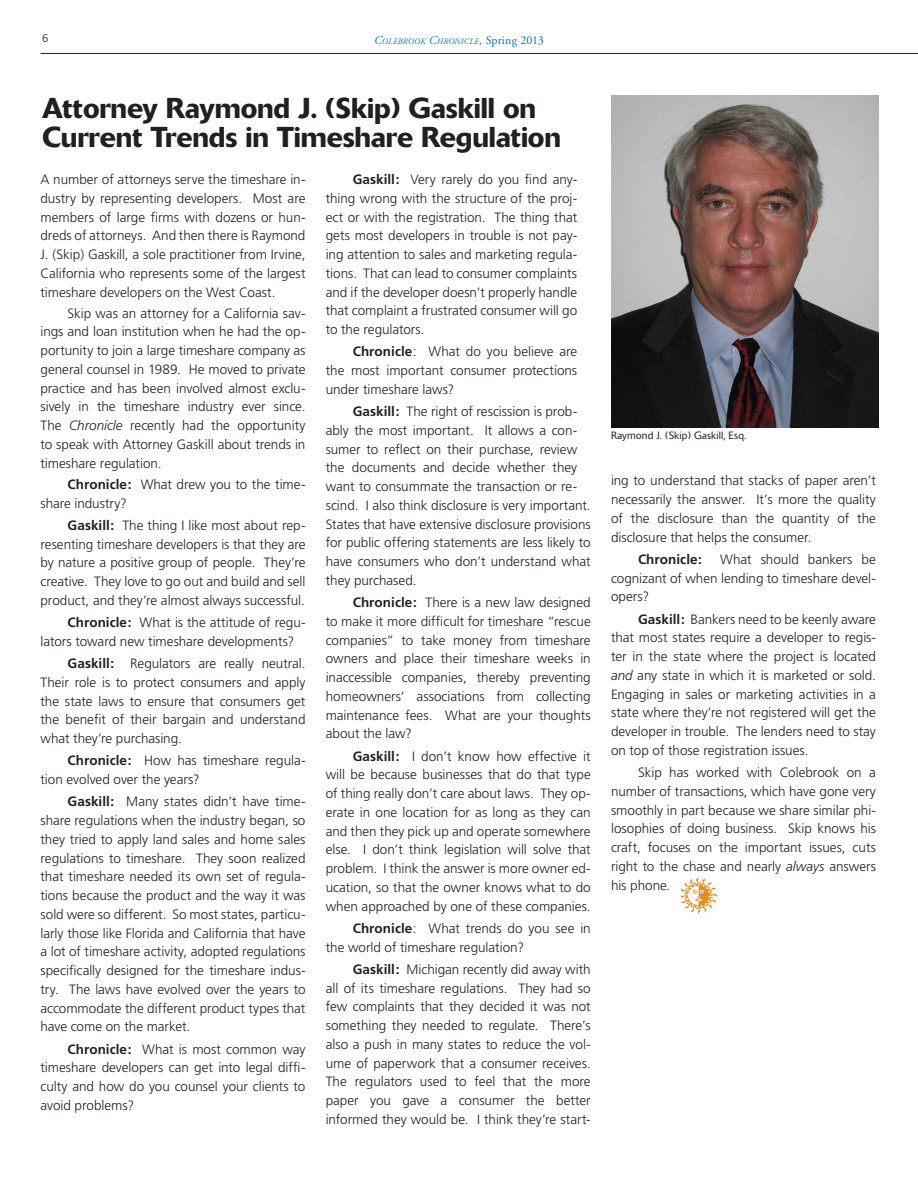
<style>
.page{position:relative;width:918px;height:1188px;background:#fff}
.page>*{position:absolute;margin:0;border:0;box-sizing:border-box;transform-origin:0 0}
.No_Spacing{font:500 28.5px/28.5px "Delta";letter-spacing:-.005em;color:#231f20}
.text__Para_Indent{font:300 13.5px/18.8px "Frutiger";letter-spacing:-.005em;color:#231f20;text-align:justify}
.text__Para_first{font:300 13.5px/18.8px "Frutiger";color:#231f20;text-align:justify}
.text__Para_Indent-2{font:700 13.5px "Frutiger";letter-spacing:.005em;color:#231f20}
.No_Spacing-2{font:300 11.25px "Frutiger";color:#231f20}
.t1{font:300 10.5px "Delta";letter-spacing:.02em;color:#231f20}
.t2{font:italic 8.4px "Adobe Garamond Pro";letter-spacing:.02em;color:#0073ae}
.s1{font-size:12px}
.s2{font-style:normal;font-size:12px}
.s3{font-style:italic}
.s4{font-weight:700}
</style>
<div class="page">
<img style="left:681px;top:877px;width:37px;height:36px">
<hr style="left:40px;top:53px;width:878px;height:1px;background:#231f20">
<img style="left:611px;top:96px;width:268px;height:332px">
<p class="No_Spacing-2" style="left:42px;top:32px;width:8px">6</p>
<p class="t2" style="left:374px;top:36px;width:171px"><span class="s1">C</span>OLEBROOK <span class="s1">C</span>HRONICLE<span class="s1">,</span> <span class="s2">Spring 2013</span></p>
<p class="No_Spacing" style="left:42px;top:94px;width:521px">Attorney Raymond J. (Skip) Gaskill on<br>Current Trends in Timeshare Regulation</p>
<p class="text__Para_first" style="left:40px;top:170px;width:267px">A number of attorneys serve the timeshare in&shy;dustry by representing developers. Most are members of large firms with dozens or hun&shy;dreds of attorneys. And then there is Raymond J. (Skip) Gaskill, a sole practitioner from Irvine, California who represents some of the largest timeshare developers on the West Coast.</p>
<p class="text__Para_Indent" style="left:40px;top:304px;width:267px;text-indent:27px">Skip was an attorney for a California sav&shy;ings and loan institution when he had the op&shy;portunity to join a large timeshare company as general counsel in 1989. He moved to private practice and has been involved almost exclu&shy;sively in the timeshare industry ever since.<br>The <span class="s3">Chronicle</span> recently had the opportunity to speak with Attorney Gaskill about trends in timeshare regulation.</p>
<p class="text__Para_Indent" style="left:40px;top:475px;width:267px;text-indent:27px"><span class="s4">Chronicle:</span> What drew you to the time&shy;share industry?</p>
<p class="text__Para_Indent" style="left:40px;top:516px;width:267px;text-indent:27px"><span class="s4">Gaskill:</span> The thing I like most about rep&shy;resenting timeshare developers is that they are by nature a positive group of people. They’re creative. They love to go out and build and sell product, and they’re almost always successful.</p>
<p class="text__Para_Indent" style="left:40px;top:613px;width:267px;text-indent:27px"><span class="s4">Chronicle:</span> What is the attitude of regu&shy;lators toward new timeshare developments?</p>
<p class="text__Para_Indent" style="left:40px;top:654px;width:267px;text-indent:27px"><span class="s4">Gaskill:</span> Regulators are really neutral.<br>Their role is to protect consumers and apply the state laws to ensure that consumers get the benefit of their bargain and understand what they’re purchasing.</p>
<p class="text__Para_Indent" style="left:40px;top:752px;width:267px;text-indent:27px"><span class="s4">Chronicle:</span> How has timeshare regula&shy;tion evolved over the years?</p>
<p class="text__Para_Indent" style="left:40px;top:793px;width:267px;text-indent:27px"><span class="s4">Gaskill:</span> Many states didn’t have time&shy;share regulations when the industry began, so they tried to apply land sales and home sales regulations to timeshare. They soon realized that timeshare needed its own set of regula&shy;tions because the product and the way it was sold were so different. So most states, particu&shy;larly those like Florida and California that have a lot of timeshare activity, adopted regulations specifically designed for the timeshare indus&shy;try. The laws have evolved over the years to accommodate the different product types that have come on the market.</p>
<p class="text__Para_Indent" style="left:40px;top:1040px;width:267px;text-indent:27px"><span class="s4">Chronicle:</span> What is most common way timeshare developers can get into legal diffi&shy;culty and how do you counsel your clients to avoid problems?</p>
<p class="text__Para_Indent" style="left:326px;top:170px;width:253px;text-indent:27px"><span class="s4">Gaskill:</span> Very rarely do you find any&shy;thing wrong with the structure of the proj&shy;ect or with the registration. The thing that gets most developers in trouble is not pay&shy;ing attention to sales and marketing regula&shy;tions. That can lead to consumer complaints and if the developer doesn’t properly handle that complaint a frustrated consumer will go to the regulators.</p>
<p class="text__Para_Indent" style="left:326px;top:342px;width:253px;text-indent:27px"><span class="s4">Chronicle</span>: What do you believe are the most important consumer protections under timeshare laws?</p>
<p class="text__Para_Indent" style="left:326px;top:402px;width:267px;text-align:left;text-indent:27px"><span class="s4">Gaskill:</span> The right of rescission is prob&shy;ably the most important. It allows a con&shy;sumer to reflect on their purchase, review the documents and decide whether they want to consummate the transaction or re&shy;scind. I also think disclosure is very important.<br>States that have extensive disclosure provisions for public offering statements are less likely to have consumers who don’t understand what they purchased.</p>
<p class="text__Para_Indent" style="left:326px;top:593px;width:267px;text-indent:27px"><span class="s4">Chronicle:</span> There is a new law designed to make it more difficult for timeshare “rescue companies” to take money from timeshare owners and place their timeshare weeks in inaccessible companies, thereby preventing homeowners’ associations from collecting maintenance fees. What are your thoughts about the law?</p>
<p class="text__Para_Indent" style="left:326px;top:747px;width:267px;text-indent:27px"><span class="s4">Gaskill:</span> I don’t know how effective it will be because businesses that do that type of thing really don’t care about laws. They op&shy;erate in one location for as long as they can and then they pick up and operate somewhere else. I don’t think legislation will solve that problem. I think the answer is more owner ed&shy;ucation, so that the owner knows what to do when approached by one of these companies.</p>
<p class="text__Para_Indent" style="left:326px;top:919px;width:267px;text-indent:27px"><span class="s4">Chronicle</span>: What trends do you see in the world of timeshare regulation?</p>
<p class="text__Para_Indent" style="left:326px;top:960px;width:267px;text-indent:27px"><span class="s4">Gaskill:</span> Michigan recently did away with all of its timeshare regulations. They had so few complaints that they decided it was not something they needed to regulate. There’s also a push in many states to reduce the vol&shy;ume of paperwork that a consumer receives.<br>The regulators used to feel that the more paper you gave a consumer the better informed they would be. I think they’re start-</p>
<p class="t1" style="left:611px;top:430px;width:137px">Raymond J. (Skip) Gaskill, Esq.</p>
<p class="text__Para_Indent" style="left:611px;top:471px;width:266px">ing to understand that stacks of paper aren’t necessarily the answer. It’s more the quality of the disclosure than the quantity of the disclosure that helps the consumer.</p>
<p class="text__Para_Indent-2" style="left:638px;top:551px;width:66px">Chronicle:</p>
<p class="text__Para_Indent" style="left:611px;top:550px;width:267px;text-indent:109px">What should bankers be cognizant of when lending to timeshare devel&shy;opers?</p>
<p class="text__Para_Indent" style="left:611px;top:610px;width:267px;text-indent:27px"><span class="s4">Gaskill:</span> Bankers need to be keenly aware that most states require a developer to regis&shy;ter in the state where the project is located <span class="s3">and</span> any state in which it is marketed or sold.<br>Engaging in sales or marketing activities in a state where they’re not registered will get the developer in trouble. The lenders need to stay on top of those registration issues.</p>
<p class="text__Para_Indent" style="left:611px;top:763px;width:267px;text-indent:27px">Skip has worked with Colebrook on a number of transactions, which have gone very smoothly in part because we share similar phi&shy;losophies of doing business. Skip knows his craft, focuses on the important issues, cuts right to the chase and nearly <span class="s3">always</span> answers his phone.</p>
</div>
